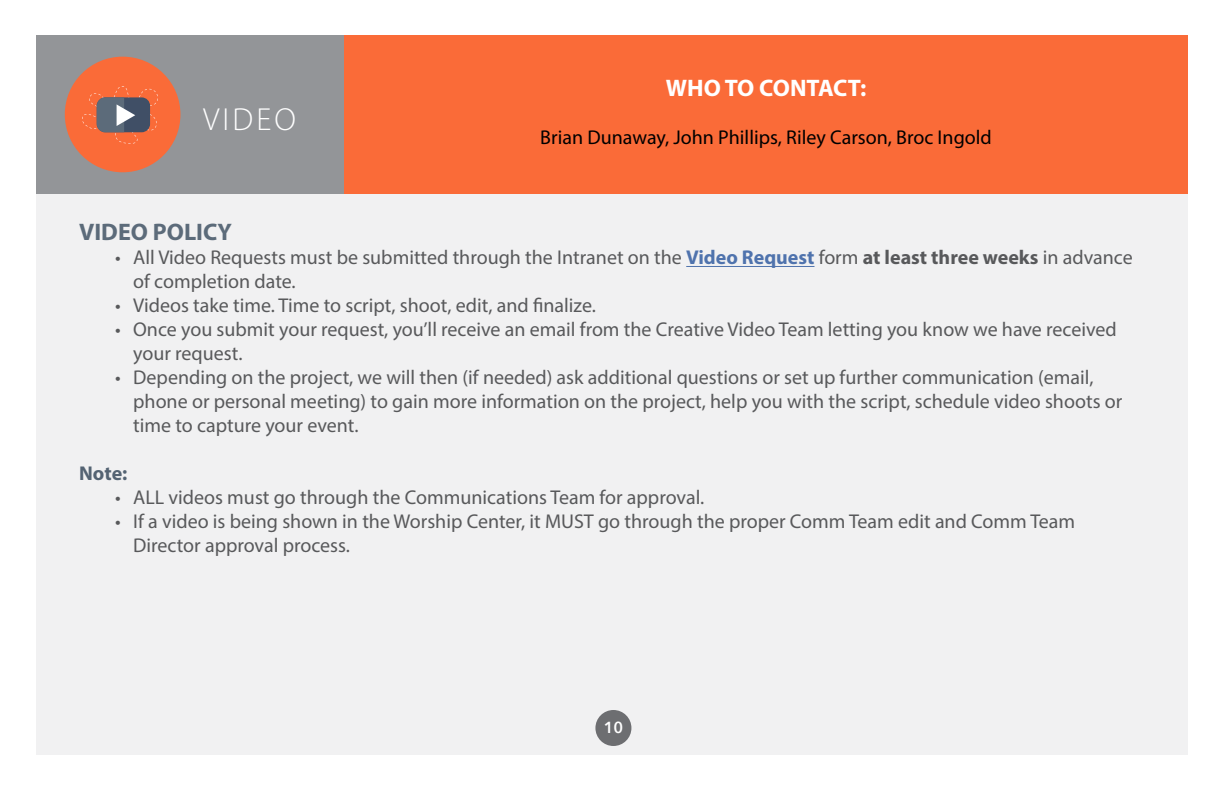
<style>
.page{position:relative;width:1224px;height:792px;background:#fff}
.page>*{position:absolute;margin:0;border:0;box-sizing:border-box;transform-origin:0 0}
.t1{font:300 32px "Myriad Pro";letter-spacing:.1em;color:#fff}
.t2{font:700 24px "Myriad Pro";color:#fff}
.t3{font:700 24px "Myriad Pro";color:#5c6b7a}
.t4{font:20px/24px "Myriad Pro";color:#58595b}
.t5{font:20px "Myriad Pro";color:#000}
.t6{font:700 20px "Myriad Pro";color:#546373}
.t7{font:600 16px "Avenir Next";color:#fff}
.s1{font-weight:700;color:#4f73ad}
.s2{font-weight:700}
</style>
<div class="page">
<div style="left:36px;top:35px;width:1152px;height:720px;background:#f1f1f2"></div>
<div style="left:36px;top:35px;width:317px;height:159px;background:#939598"></div>
<hr style="left:686px;top:266px;width:129px;height:1px;background:#4f73ad">
<div style="left:344px;top:35px;width:844px;height:159px;background:#fa6b38"></div>
<div style="left:65px;top:57px;width:115px;height:115px;background:#fa6b38;border-radius:50%"></div>
<svg style="left:82px;top:86px;width:76px;height:58px"></svg>
<div style="left:595px;top:710px;width:36px;height:36px;background:#6d6e71;border-radius:50%"></div>
<h1 class="t1" style="left:203px;top:100px;width:94px">VIDEO</h1>
<p class="t2" style="left:666px;top:73px;width:202px">WHO TO CONTACT:</p>
<p class="t5" style="left:540px;top:125px;width:453px">Brian Dunaway, John Phillips, Riley Carson, Broc Ingold</p>
<p class="t3" style="left:79px;top:217px;width:154px">VIDEO POLICY</p>
<p class="t4" style="left:133px;top:245px;width:1001px;text-indent:-18px">• All Video Requests must be submitted through the Intranet on the <span class="s1">Video Request</span> form <span class="s2">at least three weeks</span> in advance of completion date.</p>
<p class="t4" style="left:115px;top:293px;width:482px">• Videos take time. Time to script, shoot, edit, and finalize.</p>
<p class="t4" style="left:133px;top:317px;width:985px;text-indent:-18px">• Once you submit your request, you’ll receive an email from the Creative Video Team letting you know we have received your request.</p>
<p class="t4" style="left:133px;top:365px;width:991px;text-indent:-18px">• Depending on the project, we will then (if needed) ask additional questions or set up further communication (email, phone or personal meeting) to gain more information on the project, help you with the script, schedule video shoots or time to capture your event.</p>
<p class="t6" style="left:79px;top:461px;width:50px">Note:</p>
<p class="t4" style="left:115px;top:485px;width:591px">• ALL videos must go through the Communications Team for approval.</p>
<p class="t4" style="left:133px;top:509px;width:944px;text-indent:-18px">• If a video is being shown in the Worship Center, it MUST go through the proper Comm Team edit and Comm Team<br>Director approval process.</p>
<p class="t7" style="left:604px;top:714px;width:21px">10</p>
</div>
